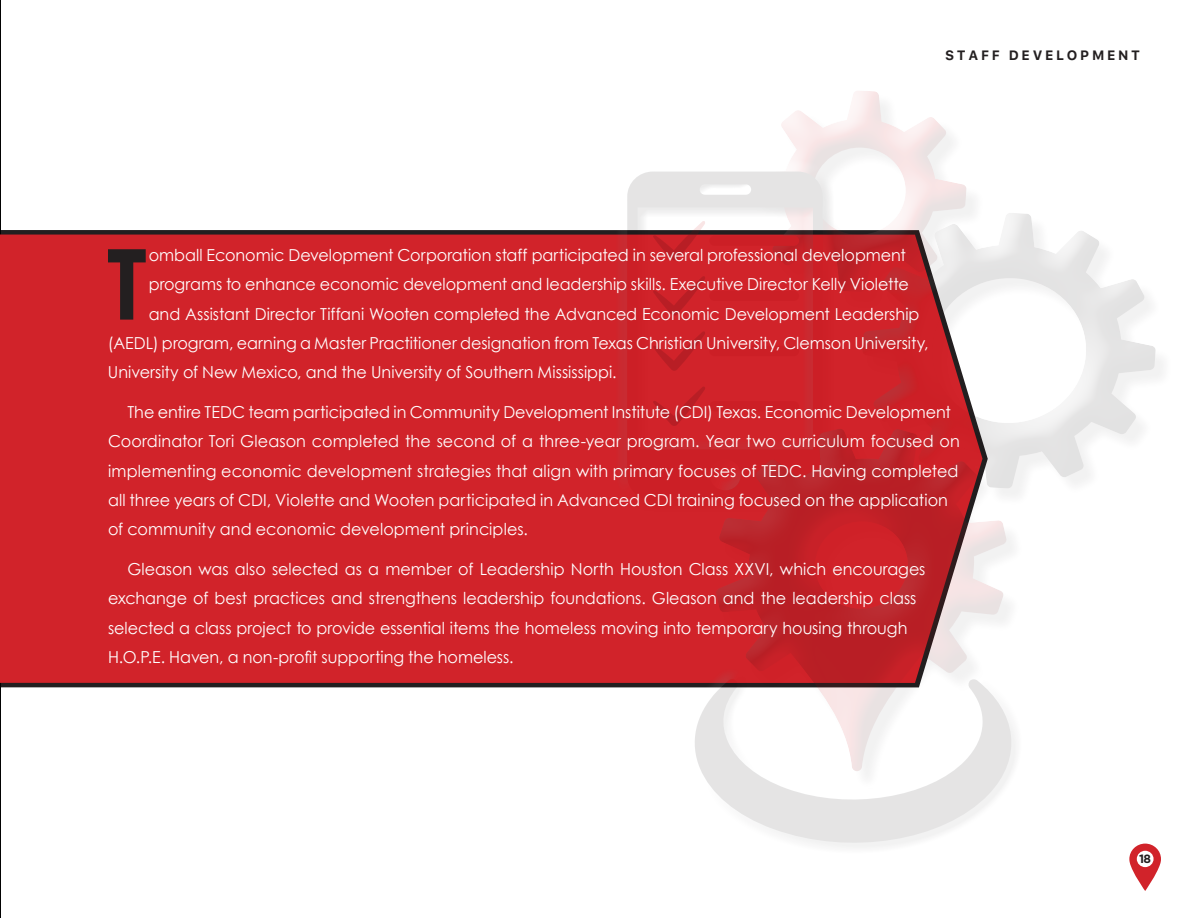
<style>
.page{position:relative;width:1188px;height:918px;background:#fff}
.page>*{position:absolute;margin:0;border:0;box-sizing:border-box;transform-origin:0 0}
.t1{font:700 97.95px "Century Gothic";color:#231f20}
.t2{font:16.5px/29.2px "Century Gothic";color:#fff}
.t3{font:700 13.5px "Galvji";letter-spacing:.2em;color:#231f20}
.t4{font:700 12px "Gotham";color:#231f20}
</style>
<div class="page">
<svg style="left:1129px;top:844px;width:32px;height:47px"></svg>
<svg style="left:1px;top:230px;width:683px;height:458px;background:#392e2f"></svg>
<img style="left:0;top:0;width:1px;height:918px">
<div style="left:1px;top:235px;width:859px;height:448px;background:#d1232a"></div>
<svg style="left:0;top:235px;width:1px;height:448px"></svg>
<div style="left:860px;top:212px;width:297px;height:279px;background:#231f20;opacity:.75"></div>
<div style="left:755px;top:93px;width:230px;height:217px;background:#231f20;opacity:.5"></div>
<div style="left:749px;top:90px;width:217px;height:204px;background:#231f20;opacity:.75"></div>
<div style="left:617px;top:161px;width:206px;height:339px;background:#fff;opacity:.75"></div>
<div style="left:627px;top:171px;width:207px;height:341px;background:#231f20;opacity:.75"></div>
<svg style="left:627px;top:172px;width:196px;height:329px;background:#d35358"></svg>
<div style="left:709px;top:401px;width:90px;height:10px;background:#cc1f26;border-radius:5px"></div>
<svg style="left:652px;top:220px;width:54px;height:41px"></svg>
<svg style="left:652px;top:275px;width:54px;height:41px;background:#cb2128"></svg>
<svg style="left:652px;top:331px;width:54px;height:40px;background:#cb2128"></svg>
<svg style="left:652px;top:386px;width:54px;height:41px;background:#cb2128"></svg>
<div style="left:709px;top:346px;width:90px;height:10px;background:#cc1f26;border-radius:5px"></div>
<div style="left:709px;top:291px;width:90px;height:10px;background:#cc1f26;border-radius:5px"></div>
<div style="left:709px;top:236px;width:90px;height:10px;background:#cc1f26;border-radius:5px"></div>
<div style="left:684px;top:669px;width:310px;height:141px;background:#fff;opacity:.75"></div>
<svg style="left:689px;top:679px;width:312px;height:169px;fill:#e5e4e4"></svg>
<div style="left:719px;top:431px;width:306px;height:358px;background:#231f20;opacity:.5"></div>
<div style="left:714px;top:428px;width:293px;height:345px;background:#231f20;opacity:.75"></div>
<p class="t3" style="left:945px;top:47px;width:197px">STAFF DEVELOPMENT</p>
<p class="t1" style="left:107px;top:222px;width:41px">T</p>
<p class="t2" style="left:149px;top:240px;width:759px">omball Economic Development Corporation staff participated in several professional development</p>
<p class="t2" style="left:149px;top:270px;width:762px">programs to enhance economic development and leadership skills. Executive Director Kelly Violette</p>
<p class="t2" style="left:149px;top:299px;width:772px">and Assistant Director Tiffani Wooten completed the Advanced Economic Development Leadership</p>
<p class="t2" style="left:108px;top:328px;width:822px">(AEDL) program, earning a Master Practitioner designation from Texas Christian University, Clemson University,</p>
<p class="t2" style="left:108px;top:357px;width:510px">University of New Mexico, and the University of Southern Mississippi.</p>
<p class="t2" style="left:108px;top:397px;width:854px;text-indent:19px">The entire TEDC team participated in Community Development Institute (CDI) Texas. Economic Development Coordinator Tori Gleason completed the second of a three-year program. Year two curriculum focused on implementing economic development strategies that align with primary focuses of TEDC. Having completed all three years of CDI, Violette and Wooten participated in Advanced CDI training focused on the application of community and economic development principles.</p>
<p class="t2" style="left:108px;top:554px;width:819px;text-indent:19px">Gleason was also selected as a member of Leadership North Houston Class XXVI, which encourages exchange of best practices and strengthens leadership foundations. Gleason and the leadership class selected a class project to provide essential items the homeless moving into temporary housing through H.O.P.E. Haven, a non-profit supporting the homeless.</p>
<p class="t4" style="left:1139px;top:852px;width:14px">18</p>
</div>
